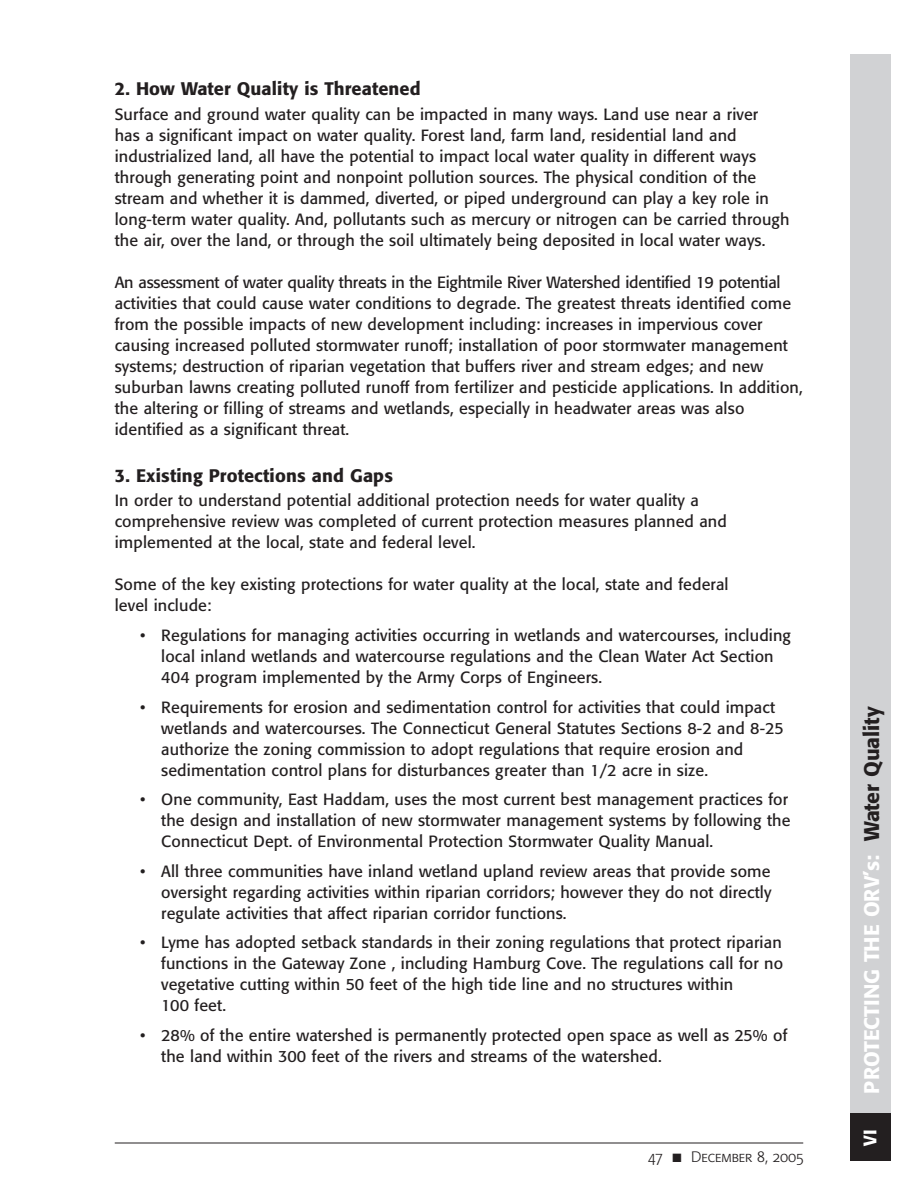
<style>
.page{position:relative;width:918px;height:1188px;background:#fff}
.page>*{position:absolute;margin:0;border:0;box-sizing:border-box;transform-origin:0 0}
.t1{font:500 21px "Formata";color:#fff}
.t2{font:500 18px "Formata";letter-spacing:.01em;color:#231f20}
.t3{font:500 18px "Formata";color:#fff}
.t4{font:16.2px/21px "Formata";letter-spacing:.01em;color:#231f20}
.t5{font:15px "Formata Light SC";color:#231f20}
.s1{color:#231f20}
</style>
<div class="page">
<div style="left:850px;top:54px;width:41px;height:1107px;background:#d1d2d4"></div>
<div style="left:850px;top:1114px;width:41px;height:47px;background:#231f20"></div>
<hr style="left:115px;top:1143px;width:688px;height:1px;background:#231f20">
<p class="t2" style="left:115px;top:81px;width:308px">2. How Water Quality is Threatened</p>
<p class="t4" style="left:115px;top:105px;width:676px">Surface and ground water quality can be impacted in many ways. Land use near a river<br>has a significant impact on water quality. Forest land, farm land, residential land and industrialized land, all have the potential to impact local water quality in different ways through generating point and nonpoint pollution sources. The physical condition of the stream and whether it is dammed, diverted, or piped underground can play a key role in long-term water quality. And, pollutants such as mercury or nitrogen can be carried through the air, over the land, or through the soil ultimately being deposited in local water ways.</p>
<p class="t4" style="left:115px;top:273px;width:690px">An assessment of water quality threats in the Eightmile River Watershed identified 19 potential activities that could cause water conditions to degrade. The greatest threats identified come from the possible impacts of new development including: increases in impervious cover causing increased polluted stormwater runoff; installation of poor stormwater management systems; destruction of riparian vegetation that buffers river and stream edges; and new suburban lawns creating polluted runoff from fertilizer and pesticide applications. In addition, the altering or filling of streams and wetlands, especially in headwater areas was also identified as a significant threat.</p>
<p class="t2" style="left:115px;top:468px;width:280px">3. Existing Protections and Gaps</p>
<p class="t4" style="left:115px;top:491px;width:614px">In order to understand potential additional protection needs for water quality a comprehensive review was completed of current protection measures planned and implemented at the local, state and federal level.</p>
<p class="t4" style="left:115px;top:575px;width:615px">Some of the key existing protections for water quality at the local, state and federal level include:</p>
<p class="t4" style="left:161px;top:626px;width:631px;text-indent:-21px">• Regulations for managing activities occurring in wetlands and watercourses, including local inland wetlands and watercourse regulations and the Clean Water Act Section<br>404 program implemented by the Army Corps of Engineers.</p>
<p class="t4" style="left:161px;top:698px;width:624px;text-indent:-21px">• Requirements for erosion and sedimentation control for activities that could impact wetlands and watercourses. The Connecticut General Statutes Sections 8-2 and 8-25 authorize the zoning commission to adopt regulations that require erosion and sedimentation control plans for disturbances greater than 1/2 acre in size.</p>
<p class="t4" style="left:161px;top:790px;width:631px;text-indent:-21px">• One community, East Haddam, uses the most current best management practices for the design and installation of new stormwater management systems by following the<br>Connecticut Dept. of Environmental Protection Stormwater Quality Manual.</p>
<p class="t4" style="left:161px;top:862px;width:612px;text-align:justify;text-indent:-21px">• All three communities have inland wetland upland review areas that provide some oversight regarding activities within riparian corridors; however they do not directly regulate activities that affect riparian corridor functions.</p>
<p class="t4" style="left:161px;top:934px;width:624px;text-indent:-21px">• Lyme has adopted setback standards in their zoning regulations that protect riparian functions in the Gateway Zone , including Hamburg Cove. The regulations call for no vegetative cutting within 50 feet of the high tide line and no structures within<br>100 feet.</p>
<p class="t4" style="left:161px;top:1026px;width:628px;text-indent:-21px">• 28% of the entire watershed is permanently protected open space as well as 25% of the land within 300 feet of the rivers and streams of the watershed.</p>
<p class="t5" style="left:648px;top:1150px;width:157px">47 ■ December 8, 2005</p>
<p class="t1" style="left:863px;top:1094px;width:388px;rotate:-90deg">PROTECTING THE ORV’s: <span class="s1">Water Quality</span></p>
<p class="t3" style="left:862px;top:1146px;width:18px;rotate:-90deg">VI</p>
</div>
